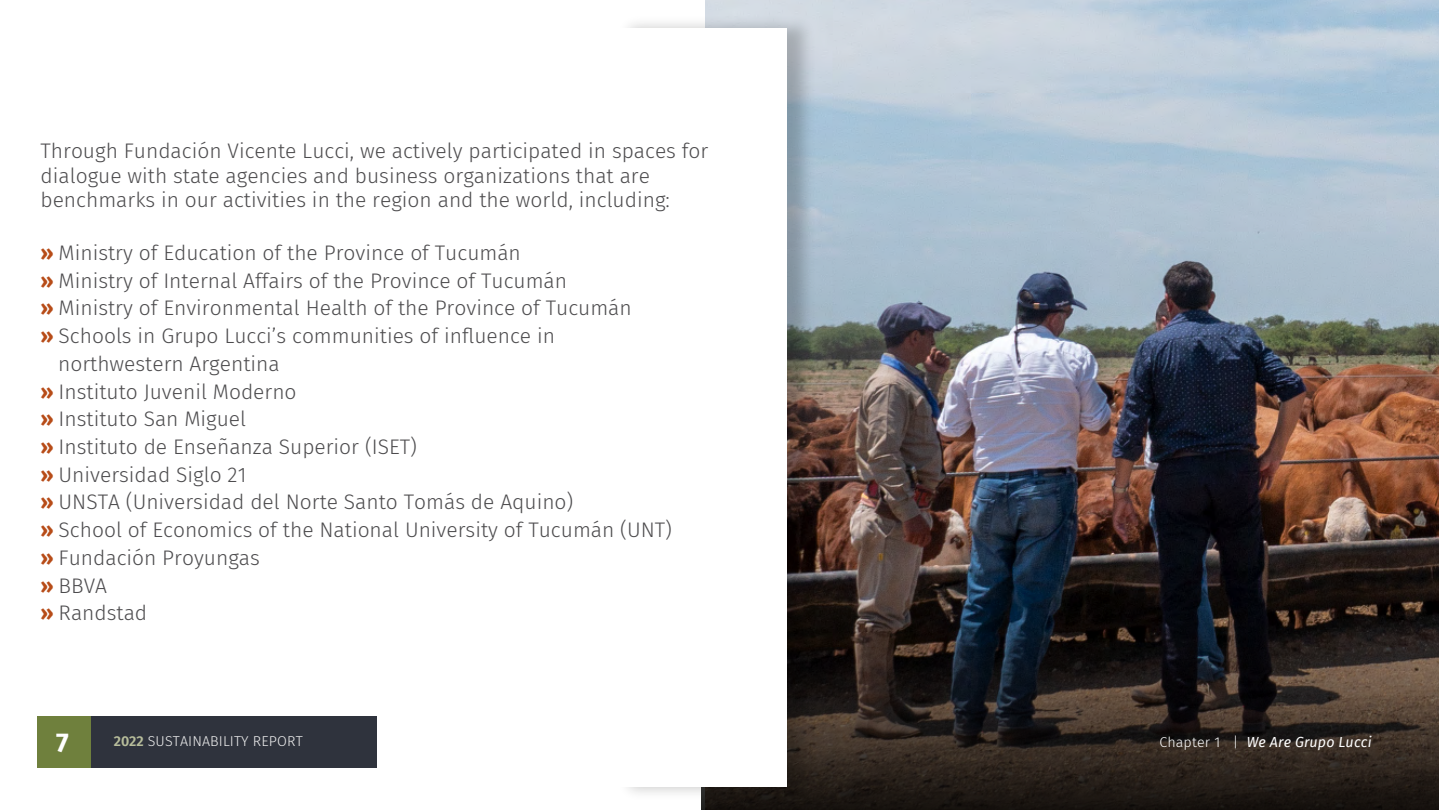
<style>
.page{position:relative;width:1440px;height:810px;background:#fff}
.page>*{position:absolute;margin:0;border:0;box-sizing:border-box;transform-origin:0 0}
.t1{font:700 27px "Fira Sans";color:#fff}
.t2{font:300 21px/24.8px "Fira Sans";color:#4d4c4e}
.t3{font:300 14.25px "Fira Sans";letter-spacing:.01em;color:#f0f0f0}
.t4{font:italic 14.25px "Fira Sans";letter-spacing:.01em;color:#fff}
.s1{font-weight:700;color:#b74c18}
.s2{font-weight:600;color:#b7bd9b}
.s3{font-weight:300;font-style:normal}
</style>
<div class="page">
<img style="left:706px;top:0;width:732px;height:570px">
<svg style="left:701px;top:570px;width:737px;height:240px;background:#26201d"></svg>
<img style="left:628px;top:11px;width:192px;height:794px">
<div style="left:616px;top:29px;width:171px;height:758px;background:#fff"></div>
<div style="left:91px;top:716px;width:286px;height:52px;background:#2f333d"></div>
<div style="left:38px;top:716px;width:53px;height:52px;background:#6f803d"></div>
<p class="t2" style="left:41px;top:138px;width:669px">Through Fundación Vicente Lucci, we actively participated in spaces for dialogue with state agencies and business organizations that are benchmarks in our activities in the region and the world, including:</p>
<p class="t2" style="left:41px;top:240px;width:482px"><span class="s1">»</span> Ministry of Education of the Province of Tucumán</p>
<p class="t2" style="left:41px;top:268px;width:528px"><span class="s1">»</span> Ministry of Internal Affairs of the Province of Tucumán</p>
<p class="t2" style="left:41px;top:295px;width:593px"><span class="s1">»</span> Ministry of Environmental Health of the Province of Tucumán</p>
<p class="t2" style="left:41px;top:323px;width:516px"><span class="s1">»</span> Schools in Grupo Lucci’s communities of influence in</p>
<p class="t2" style="left:58px;top:351px;width:223px">northwestern Argentina</p>
<p class="t2" style="left:41px;top:379px;width:258px"><span class="s1">»</span> Instituto Juvenil Moderno</p>
<p class="t2" style="left:41px;top:406px;width:207px"><span class="s1">»</span> Instituto San Miguel</p>
<p class="t2" style="left:41px;top:434px;width:378px"><span class="s1">»</span> Instituto de Enseñanza Superior (ISET)</p>
<p class="t2" style="left:41px;top:462px;width:207px"><span class="s1">»</span> Universidad Siglo 21</p>
<p class="t2" style="left:41px;top:490px;width:534px"><span class="s1">»</span> UNSTA (Universidad del Norte Santo Tomás de Aquino)</p>
<p class="t2" style="left:41px;top:517px;width:633px"><span class="s1">»</span> School of Economics of the National University of Tucumán (UNT)</p>
<p class="t2" style="left:41px;top:545px;width:221px"><span class="s1">»</span> Fundación Proyungas</p>
<p class="t2" style="left:41px;top:573px;width:68px"><span class="s1">»</span> BBVA</p>
<p class="t2" style="left:41px;top:601px;width:108px"><span class="s1">»</span> Randstad</p>
<p class="t1" style="left:56px;top:720px;width:14px">7</p>
<p class="t3" style="left:114px;top:731px;width:190px"><span class="s2">2022</span> SUSTAINABILITY REPORT</p>
<p class="t4" style="left:1159px;top:731px;width:214px"><span class="s3">Chapter 1 |</span> We Are Grupo Lucci</p>
</div>
